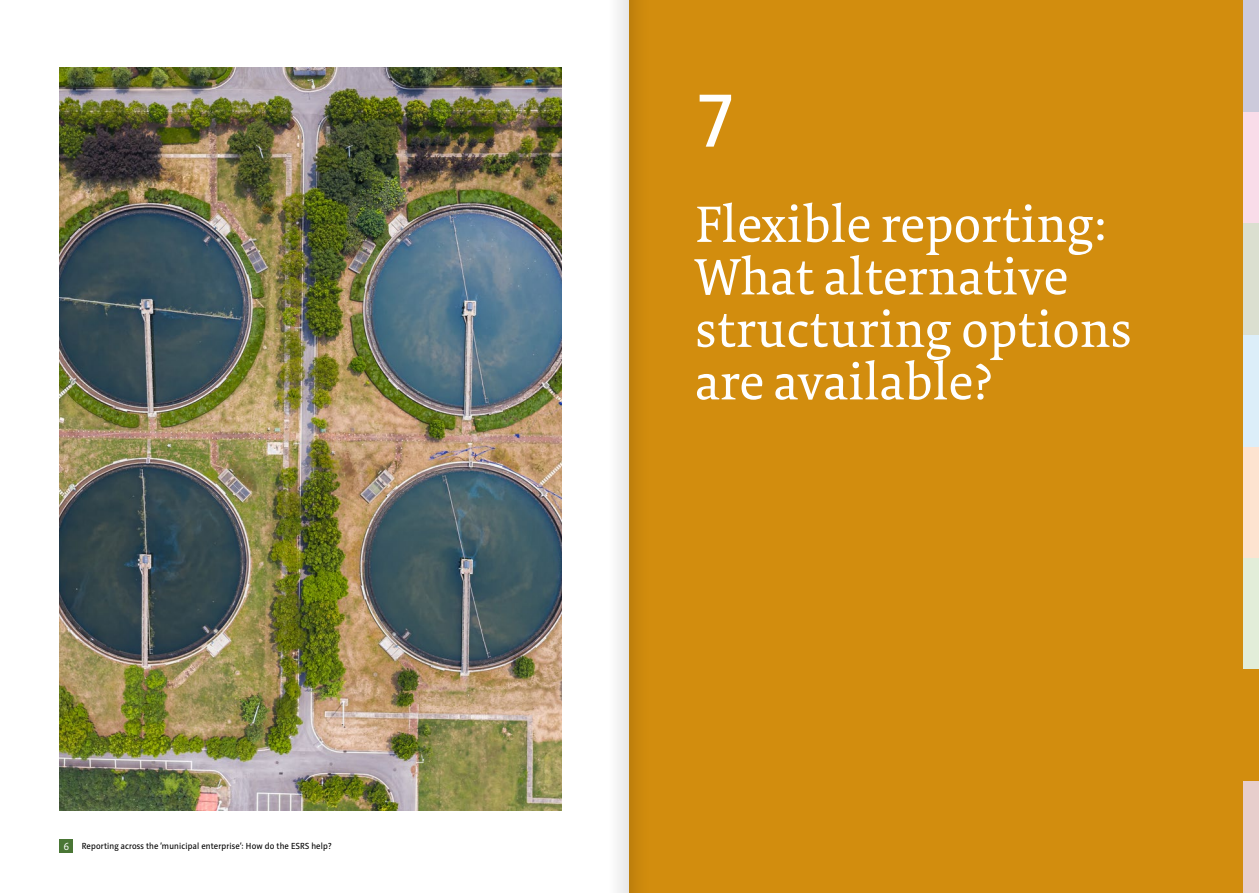
<style>
.page{position:relative;width:1259px;height:893px;background:#fff}
.page>*{position:absolute;margin:0;border:0;box-sizing:border-box;transform-origin:0 0}
.t1{font:83.7px "Riga";color:#fff}
.t2{font:52.5px/52.5px "Tundra Pro";letter-spacing:.005em;color:#fff}
.Kriterien{font:300 11.55px "Riga";color:#fff}
.t3{font:9px "Riga";letter-spacing:.025em;color:#000}
</style>
<div class="page">
<div style="left:629px;top:0;width:630px;height:893px;background:#d28d0e"></div>
<div style="left:60px;top:839px;width:13px;height:14px;background:#4a7635"></div>
<img style="left:60px;top:68px;width:501px;height:742px">
<svg style="left:617px;top:0;width:20px;height:893px"></svg>
<div style="left:1243px;top:223px;width:16px;height:112px;background:#dbdfd0"></div>
<div style="left:1243px;top:557px;width:16px;height:112px;background:#e2edd9"></div>
<div style="left:1243px;top:111px;width:16px;height:112px;background:#f9dce9"></div>
<div style="left:1243px;top:446px;width:16px;height:112px;background:#fde3d0"></div>
<div style="left:1243px;top:0;width:16px;height:112px;background:#cccadb"></div>
<div style="left:1243px;top:781px;width:16px;height:112px;background:#e7cecc"></div>
<div style="left:1243px;top:335px;width:16px;height:112px;background:#dceef9"></div>
<p class="Kriterien" style="left:64px;top:840px;width:7px">6</p>
<p class="t3" style="left:82px;top:841px;width:251px">Reporting across the ‘municipal enterprise’: How do the ESRS help?</p>
<p class="t1" style="left:699px;top:74px;width:35px">7</p>
<p class="t2" style="left:695px;top:199px;width:438px">Flexible reporting:<br>What alternative structuring options are available?</p>
</div>
